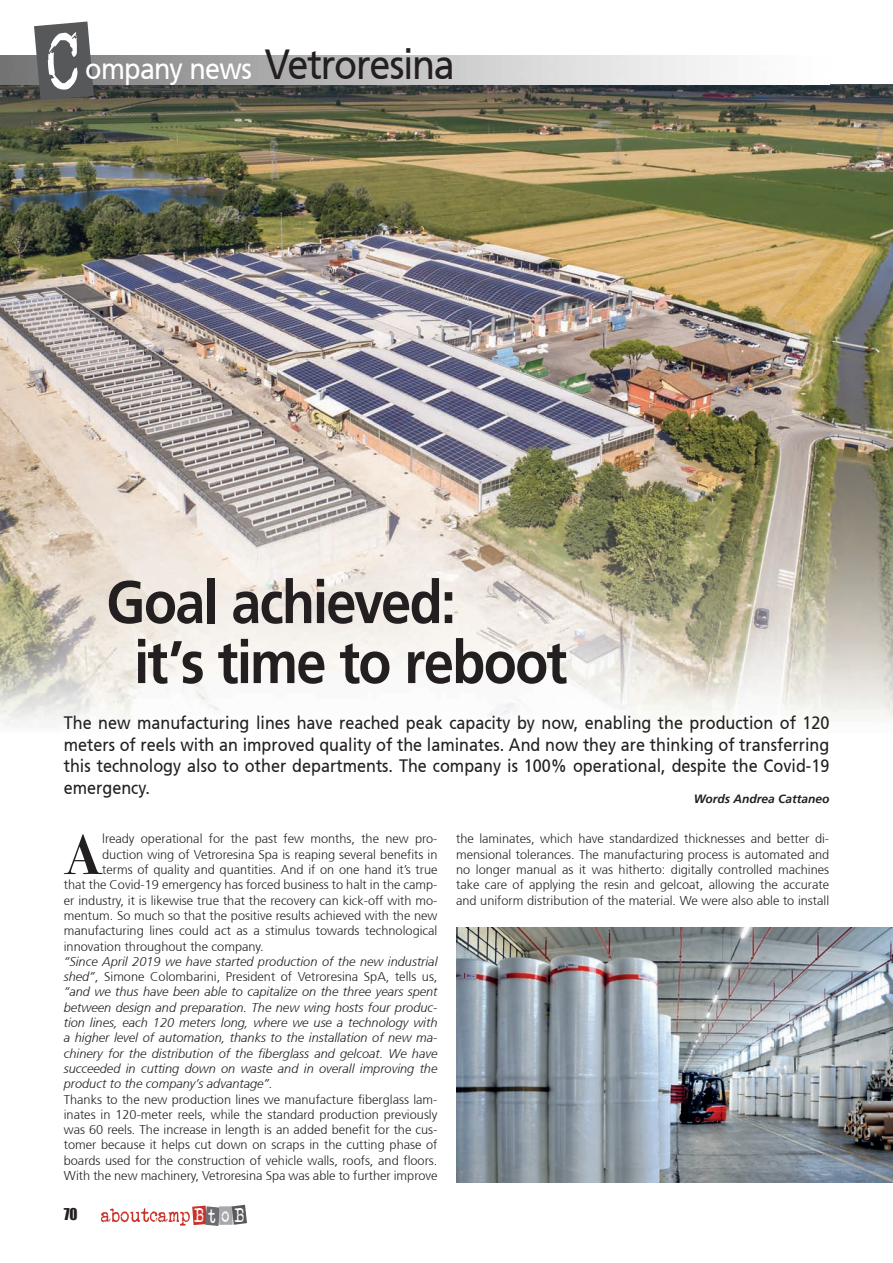
<style>
.page{position:relative;width:893px;height:1263px;background:#fff}
.page>*{position:absolute;margin:0;border:0;box-sizing:border-box;transform-origin:0 0}
.t1{font:81.9px "Veteran Typewriter";color:#fff;scale:.8 1}
.t2{font:700 60px "Frutiger 65";letter-spacing:-.03em;color:#231f20;scale:.9 1}
.t3{font:700 57px "Bodoni Svty Two ITCTT";color:#231f20}
.t4{font:42px "Frutiger 55 Roman";letter-spacing:-.035em;color:#231f20;scale:.9 1}
.t5{font:30px "Frutiger 55 Roman";letter-spacing:-.03em;color:#fff;scale:.9 1}
.t6{font:19.95px "Veteran Typewriter";color:#fff;scale:.82 1}
.t7{font:18px/21.6px "Frutiger 55 Roman";color:#231f20;text-align:justify;scale:.9 1}
.t8{font:15px "Impact";color:#231f20}
.t9{font:300 12.75px/15.3px "Frutiger 45";color:#231f20;text-align:justify}
.t10{font:italic 300 12.75px/15.3px "Frutiger 46";color:#231f20;text-align:justify}
.t11{font:italic 700 12px "Frutiger 66";color:#231f20}
.s1{font-family:"Frutiger 45";font-style:normal}
</style>
<div class="page">
<div style="left:219px;top:1206px;width:14px;height:19px;background:#a8a9ad"></div>
<svg style="left:232px;top:1205px;width:15px;height:20px"></svg>
<svg style="left:101px;top:1205px;width:119px;height:21px"></svg>
<img style="left:0;top:85px;width:893px;height:639px">
<svg style="left:34px;top:22px;width:60px;height:78px;background:#636365"></svg>
<img style="left:456px;top:927px;width:437px;height:255px">
<p class="t1" style="left:48px;top:23px;width:42px">C</p>
<p class="t5" style="left:85px;top:51px;width:187px">ompany news</p>
<p class="t4" style="left:265px;top:40px;width:213px">Vetroresina</p>
<p class="t2" style="left:106px;top:567px;width:390px">Goal achieved:</p>
<p class="t2" style="left:134px;top:627px;width:483px">it’s time to reboot</p>
<p class="t7" style="left:64px;top:712px;width:852px">The new manufacturing lines have reached peak capacity by now, enabling the production of 120 meters of reels with an improved quality of the laminates. And now they are thinking of transferring this technology also to other departments. The company is 100% operational, despite the Covid-19 emergency.</p>
<p class="t11" style="left:694px;top:792px;width:137px">Words Andrea Cattaneo</p>
<p class="t3" style="left:64px;top:807px;width:40px">A</p>
<p class="t9" style="left:102px;top:831px;width:337px">lready operational for the past few months, the new pro-</p>
<p class="t9" style="left:102px;top:847px;width:337px">duction wing of Vetroresina Spa is reaping several benefits in</p>
<p class="t9" style="left:102px;top:862px;width:337px">terms of quality and quantities. And if on one hand it’s true</p>
<p class="t9" style="left:64px;top:877px;width:375px">that the Covid-19 emergency has forced business to halt in the camp-</p>
<p class="t9" style="left:64px;top:893px;width:375px">er industry, it is likewise true that the recovery can kick-off with mo-</p>
<p class="t9" style="left:64px;top:908px;width:375px">mentum. So much so that the positive results achieved with the new</p>
<p class="t9" style="left:64px;top:923px;width:375px">manufacturing lines could act as a stimulus towards technological</p>
<p class="t9" style="left:64px;top:939px;width:201px">innovation throughout the company.</p>
<p class="t10" style="left:64px;top:954px;width:375px">“Since April 2019 we have started production of the new industrial shed”<span class="s1">, Simone Colombarini, President of Vetroresina SpA, tells us, </span>“and we thus have been able to capitalize on the three years spent between design and preparation. The new wing hosts four produc&shy;tion lines, each 120 meters long, where we use a technology with a higher level of automation, thanks to the installation of new ma&shy;chinery for the distribution of the fiberglass and gelcoat. We have succeeded in cutting down on waste and in overall improving the product to the company’s advantage”.</p>
<p class="t9" style="left:64px;top:1092px;width:375px">Thanks to the new production lines we manufacture fiberglass lam&shy;inates in 120-meter reels, while the standard production previously was 60 reels. The increase in length is an added benefit for the cus&shy;tomer because it helps cut down on scraps in the cutting phase of boards used for the construction of vehicle walls, roofs, and floors.<br>With the new machinery, Vetroresina Spa was able to further improve</p>
<p class="t8" style="left:64px;top:1202px;width:15px">70</p>
<h3 class="t6" style="left:195px;top:1206px;width:63px">BtoB</h3>
<p class="t9" style="left:456px;top:831px;width:375px">the laminates, which have standardized thicknesses and better di&shy;mensional tolerances. The manufacturing process is automated and no longer manual as it was hitherto: digitally controlled machines take care of applying the resin and gelcoat, allowing the accurate and uniform distribution of the material. We were also able to install</p>
</div>
